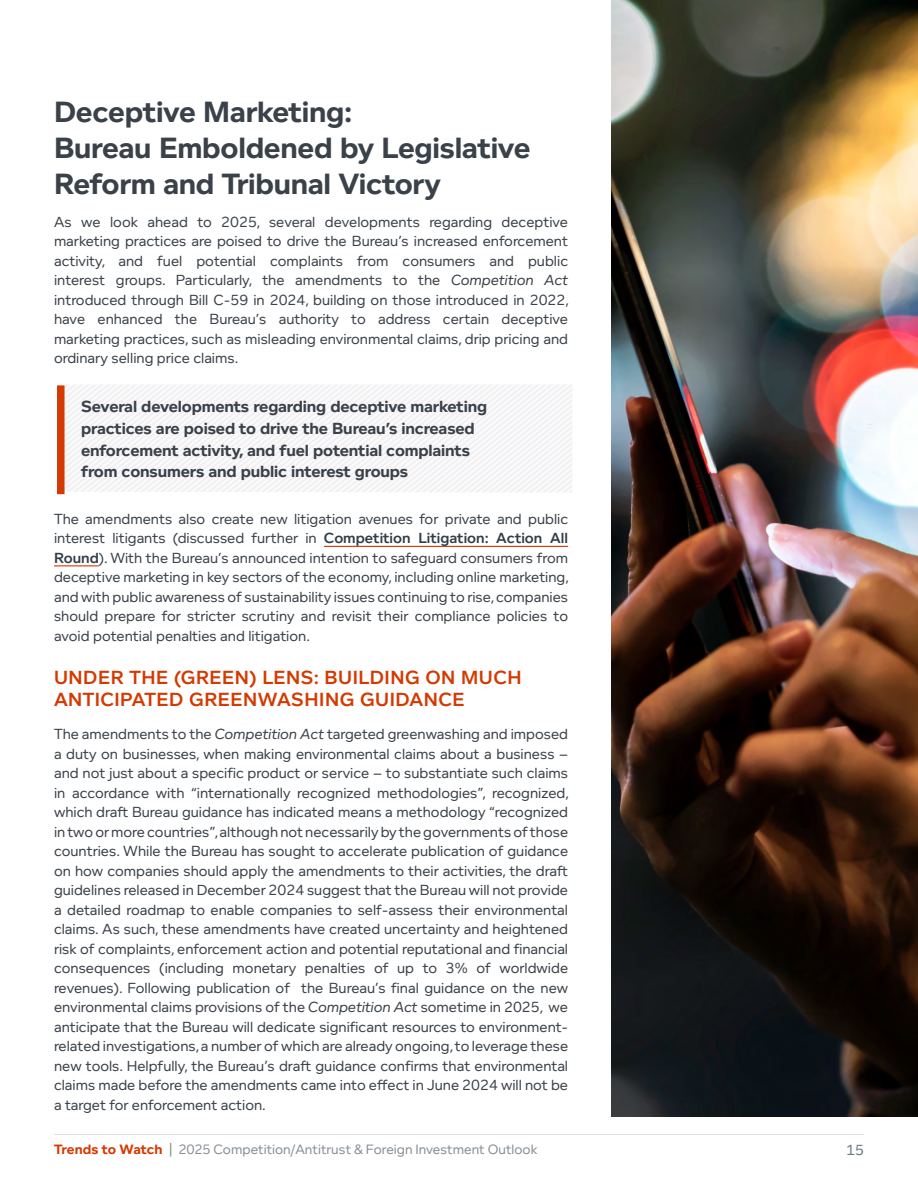
<style>
.page{position:relative;width:918px;height:1188px;background:#fff}
.page>*{position:absolute;margin:0;border:0;box-sizing:border-box;transform-origin:0 0}
.a_-_H2{font:700 30px/36px "Foundry Context";letter-spacing:-.01em;color:#3a4149}
.a_-_H3{font:600 19.5px/22.5px "Foundry Context";letter-spacing:.025em;color:#d43900}
.Pull_Quote{font:700 16.5px/21.8px "Foundry Context";letter-spacing:-.01em;color:#3a4149}
.a_-_Body_text{font:15px/19.5px "Foundry Context";color:#3a4149;text-align:justify}
.t1{font:15px "Foundry Context";color:#6b757c}
.t2{font:13.8px "Foundry Context";color:#878e94}
.s1{font-style:italic}
.s2{font-weight:600;color:#303e49}
.s3{font-weight:700;color:#d43900}
</style>
<div class="page">
<hr style="left:54px;top:1134px;width:810px;height:1px;background:#878e94">
<div style="left:57px;top:385px;width:8px;height:109px;background:#d43900"></div>
<hr style="left:324px;top:546px;width:244px;height:1px;background:#d43900">
<hr style="left:54px;top:565px;width:45px;height:1px;background:#d43900">
<img style="left:612px;top:0;width:306px;height:1117px">
<h2 class="a_-_H2" style="left:54px;top:93px;width:478px">Deceptive Marketing:<br>Bureau Emboldened by Legislative<br>Reform and Tribunal Victory</h2>
<p class="a_-_Body_text" style="left:54px;top:212px;width:516px">As we look ahead to 2025, several developments regarding deceptive marketing practices are poised to drive the Bureau’s increased enforcement activity, and fuel potential complaints from consumers and public interest groups. Particularly, the amendments to the <span class="s1">Competition Act </span>introduced through Bill C-59 in 2024, building on those introduced in 2022, have enhanced the Bureau’s authority to address certain deceptive marketing practices, such as misleading environmental claims, drip pricing and ordinary selling price claims.</p>
<p class="Pull_Quote" style="left:81px;top:395px;width:408px">Several developments regarding deceptive marketing practices are poised to drive the Bureau’s increased enforcement activity, and fuel potential complaints from consumers and public interest groups</p>
<p class="a_-_Body_text" style="left:54px;top:509px;width:516px">The amendments also create new litigation avenues for private and public interest litigants (discussed further in <span class="s2">Competition Litigation: Action All Round</span>). With the Bureau’s announced intention to safeguard consumers from deceptive marketing in key sectors of the economy, including online marketing, and with public awareness of sustainability issues continuing to rise, companies should prepare for stricter scrutiny and revisit their compliance policies to avoid potential penalties and litigation.</p>
<h3 class="a_-_H3" style="left:54px;top:666px;width:469px">UNDER THE (GREEN) LENS: BUILDING ON MUCH<br>ANTICIPATED GREENWASHING GUIDANCE</h3>
<p class="a_-_Body_text" style="left:54px;top:724px;width:516px">The amendments to the <span class="s1">Competition Act</span> targeted greenwashing and imposed a duty on businesses, when making environmental claims about a business – and not just about a specific product or service – to substantiate such claims in accordance with “internationally recognized methodologies”, recognized, which draft Bureau guidance has indicated means a methodology “recognized in two or more countries”, although not necessarily by the governments of those countries. While the Bureau has sought to accelerate publication of guidance on how companies should apply the amendments to their activities, the draft guidelines released in December 2024 suggest that the Bureau will not provide a detailed roadmap to enable companies to self-assess their environmental claims. As such, these amendments have created uncertainty and heightened risk of complaints, enforcement action and potential reputational and financial consequences (including monetary penalties of up to 3% of worldwide revenues). Following publication of the Bureau’s final guidance on the new environmental claims provisions of the <span class="s1">Competition Act</span> sometime in 2025, we anticipate that the Bureau will dedicate significant resources to environment&shy;related investigations, a number of which are already ongoing, to leverage these new tools. Helpfully, the Bureau’s draft guidance confirms that environmental claims made before the amendments came into effect in June 2024 will not be a target for enforcement action.</p>
<p class="t2" style="left:54px;top:1142px;width:485px"><span class="s3">Trends to Watch</span> | 2025 Competition/Antitrust &amp; Foreign Investment Outlook</p>
<p class="t1" style="left:846px;top:1141px;width:19px">15</p>
</div>
